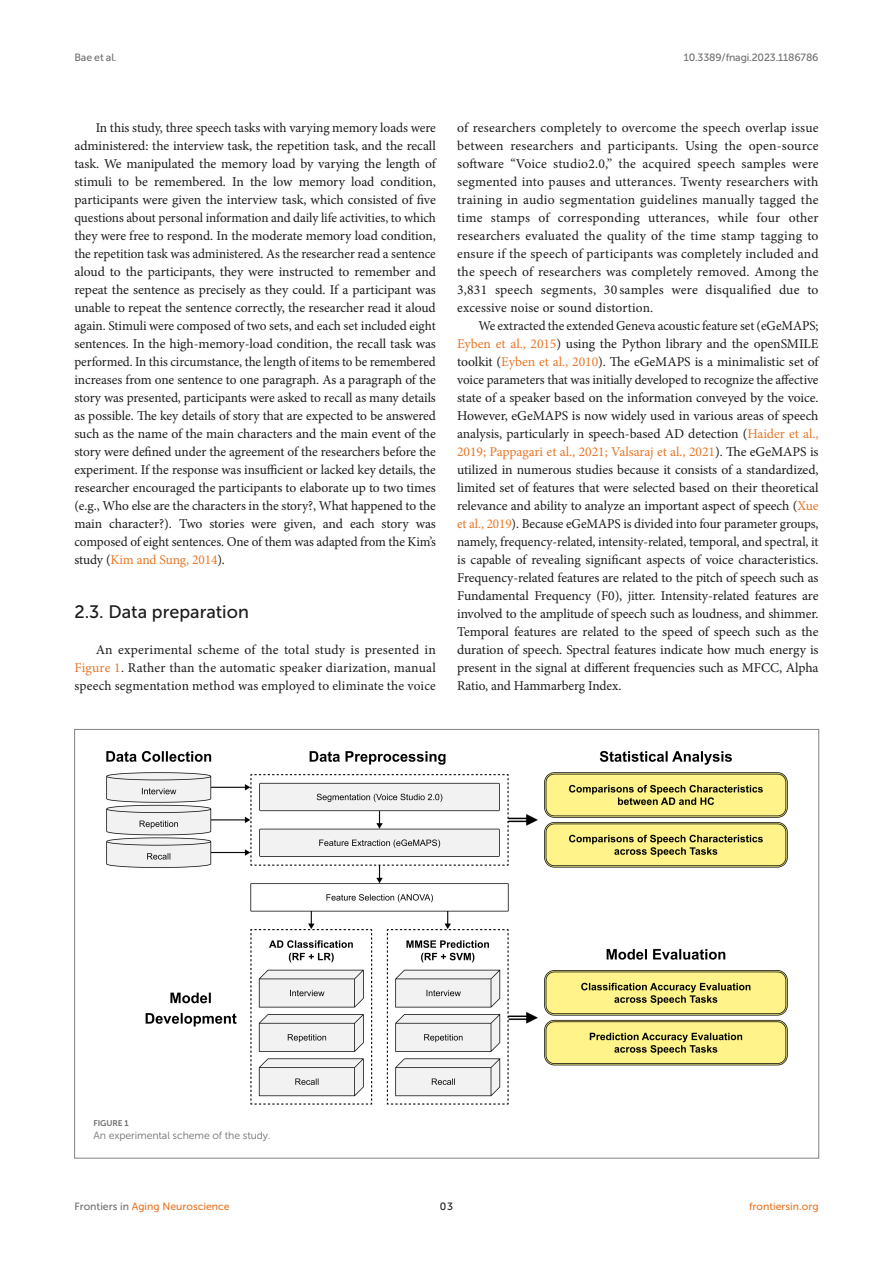
<style>
.page{position:relative;width:893px;height:1263px;background:#fff}
.page>*{position:absolute;margin:0;border:0;box-sizing:border-box;transform-origin:0 0}
.HEAD_2{font:18px "Museo Sans 500";color:#1b1c1b}
.TEXT{font:13.5px/18px "Minion Pro";letter-spacing:-.005em;color:#1b1c1b;text-align:justify}
.TEXT_FLUSH{font:13.5px/18px "Minion Pro";letter-spacing:.015em;color:#1b1c1b;text-align:justify}
.t1{font:10.5px "Museo Sans 500";color:#e87626}
.t2{font:10.5px "Museo Sans 500";letter-spacing:-.015em;color:#706f70}
.FIG_LEG{font:10.5px "Museo Sans 300";letter-spacing:-.01em;color:#706f70}
.t3{font:10.5px "Museo Sans 500";color:#1b1c1b}
.FIG_HD{font:8.25px "Museo Sans 700";letter-spacing:-.01em;color:#706f70}
.s1{color:#e87626}
.s2{color:#706f70}
</style>
<div class="page">
<img style="left:106px;top:750px;width:682px;height:355px">
<p class="t2" style="left:74px;top:51px;width:44px">Bae et al.</p>
<p class="t2" style="left:684px;top:51px;width:136px">10.3389/fnagi.2023.1186786</p>
<p class="TEXT" style="left:74px;top:119px;width:363px;text-indent:21px">In this study, three speech tasks with varying memory loads were administered: the interview task, the repetition task, and the recall task. We manipulated the memory load by varying the length of stimuli to be remembered. In the low memory load condition, participants were given the interview task, which consisted of five questions about personal information and daily life activities, to which they were free to respond. In the moderate memory load condition, the repetition task was administered. As the researcher read a sentence aloud to the participants, they were instructed to remember and repeat the sentence as precisely as they could. If a participant was unable to repeat the sentence correctly, the researcher read it aloud again. Stimuli were composed of two sets, and each set included eight sentences. In the high-memory-load condition, the recall task was performed. In this circumstance, the length of items to be remembered increases from one sentence to one paragraph. As a paragraph of the story was presented, participants were asked to recall as many details as possible. The key details of story that are expected to be answered such as the name of the main characters and the main event of the story were defined under the agreement of the researchers before the experiment. If the response was insufficient or lacked key details, the researcher encouraged the participants to elaborate up to two times (e.g., Who else are the characters in the story?, What happened to the main character?). Two stories were given, and each story was composed of eight sentences. One of them was adapted from the Kim’s study (<span class="s1">Kim and Sung, 2014</span>).</p>
<p class="HEAD_2" style="left:74px;top:602px;width:176px">2.3. Data preparation</p>
<p class="TEXT_FLUSH" style="left:74px;top:641px;width:363px;text-indent:21px">An experimental scheme of the total study is presented in <span class="s1">Figure 1</span>. Rather than the automatic speaker diarization, manual speech segmentation method was employed to eliminate the voice</p>
<p class="TEXT_FLUSH" style="left:457px;top:119px;width:363px">of researchers completely to overcome the speech overlap issue between researchers and participants. Using the open-source software “Voice studio2.0,” the acquired speech samples were segmented into pauses and utterances. Twenty researchers with training in audio segmentation guidelines manually tagged the time stamps of corresponding utterances, while four other researchers evaluated the quality of the time stamp tagging to ensure if the speech of participants was completely included and the speech of researchers was completely removed. Among the 3,831 speech segments, 30 samples were disqualified due to excessive noise or sound distortion.</p>
<p class="TEXT" style="left:457px;top:317px;width:363px;text-indent:21px">We extracted the extended Geneva acoustic feature set (eGeMAPS; <span class="s1">Eyben et al., 2015</span>) using the Python library and the openSMILE toolkit (<span class="s1">Eyben et al., 2010</span>). The eGeMAPS is a minimalistic set of voice parameters that was initially developed to recognize the affective state of a speaker based on the information conveyed by the voice.<br>However, eGeMAPS is now widely used in various areas of speech analysis, particularly in speech-based AD detection (<span class="s1">Haider et al., 2019; Pappagari et al., 2021; Valsaraj et al., 2021</span>). The eGeMAPS is utilized in numerous studies because it consists of a standardized, limited set of features that were selected based on their theoretical relevance and ability to analyze an important aspect of speech (<span class="s1">Xue et al., 2019</span>). Because eGeMAPS is divided into four parameter groups, namely, frequency-related, intensity-related, temporal, and spectral, it is capable of revealing significant aspects of voice characteristics.<br>Frequency-related features are related to the pitch of speech such as Fundamental Frequency (F0), jitter. Intensity-related features are involved to the amplitude of speech such as loudness, and shimmer.<br>Temporal features are related to the speed of speech such as the duration of speech. Spectral features indicate how much energy is present in the signal at different frequencies such as MFCC, Alpha Ratio, and Hammarberg Index.</p>
<p class="FIG_HD" style="left:94px;top:1118px;width:37px">FIGURE 1</p>
<p class="FIG_LEG" style="left:94px;top:1130px;width:178px">An experimental scheme of the study.</p>
<p class="t1" style="left:74px;top:1200px;width:157px"><span class="s2">Frontiers in</span> Aging Neuroscience</p>
<p class="t3" style="left:440px;top:1200px;width:15px">03</p>
<p class="t1" style="left:749px;top:1200px;width:71px">frontiersin.org</p>
</div>
